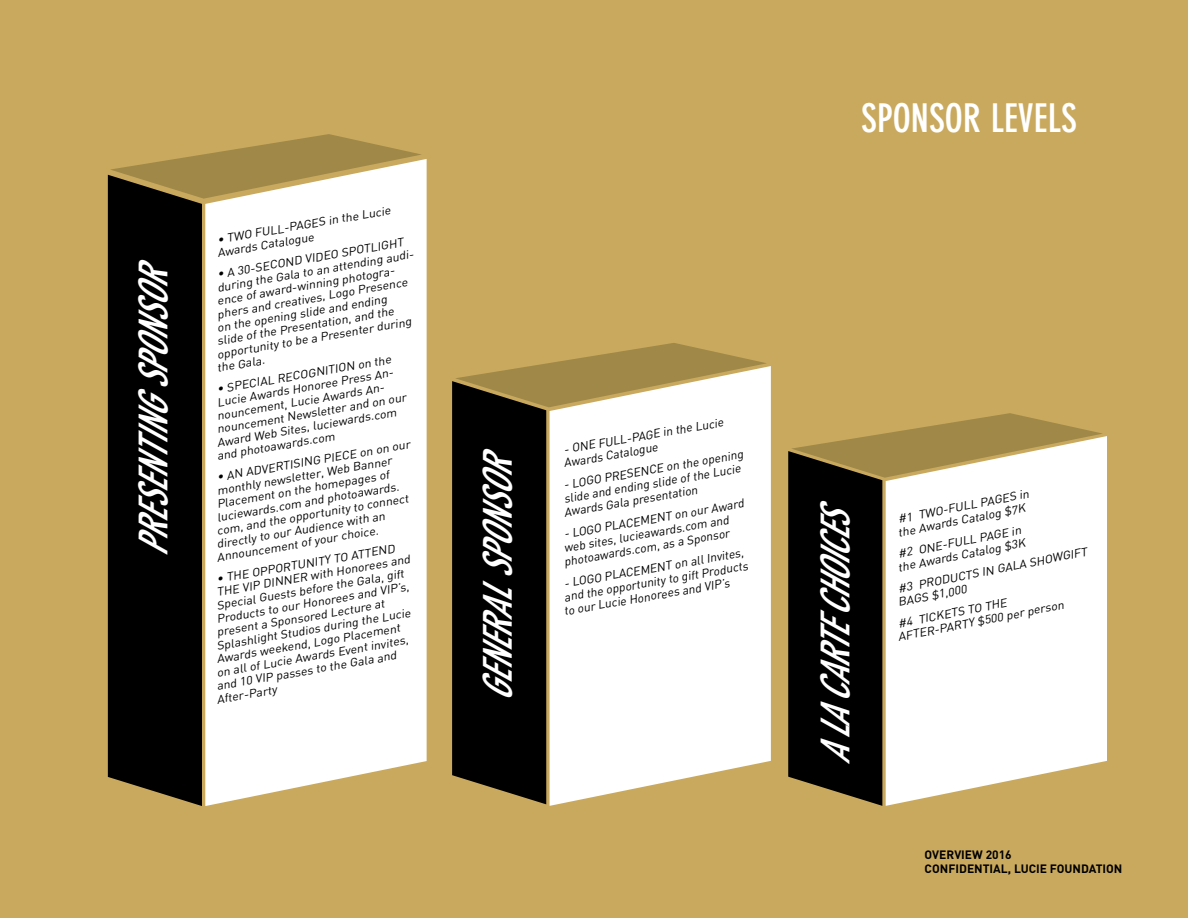
<style>
.page{position:relative;width:1188px;height:918px;background:#c9a95d}
.page>*{position:absolute;margin:0;border:0;box-sizing:border-box;transform-origin:0 0}
.t1{font:italic 700 condensed 39px "DIN Neuzeit Grotesk";color:#fff}
.t2{font:700 condensed 39px "DIN Neuzeit Grotesk";color:#fff}
.t3{font:italic 12px/13.5px "DIN";color:#000}
.t4{font:700 12px/14.4px "DIN";color:#000}
.t5{font:italic 11.7px "DIN";color:#000;scale:1.05 1}
.t6{font:italic 11.7px/13.4px "DIN";color:#000;scale:1.04 1}
</style>
<div class="page">
<div style="left:108px;top:175px;width:94px;height:631px;background:#000"></div>
<div style="left:205px;top:159px;width:222px;height:647px;background:#fff"></div>
<svg style="left:550px;top:366px;width:221px;height:440px;fill:#fff"></svg>
<svg style="left:110px;top:134px;width:312px;height:65px"></svg>
<svg style="left:452px;top:343px;width:315px;height:461px"></svg>
<svg style="left:788px;top:413px;width:315px;height:393px"></svg>
<svg style="left:218px;top:584px;width:21px;height:12px"></svg>
<h1 class="t1" style="left:131px;top:557px;width:295px;rotate:-90deg">Presenting Sponsor</h1>
<p class="t5" style="left:327px;top:213px;width:62px;rotate:-10deg">in the Lucie</p>
<p class="t5" style="left:253px;top:226px;width:48px;rotate:-10deg">Full -Pages</p>
<p class="t5" style="left:216px;top:232px;width:25px;rotate:-10deg">• Two</p>
<p class="t5" style="left:216px;top:246px;width:95px;rotate:-10deg">Awards Catalogue</p>
<p class="t5" style="left:216px;top:267px;width:44px;rotate:-10deg">• A 30-second</p>
<p class="t5" style="left:304px;top:252px;width:14px;rotate:-10deg">Video</p>
<p class="t5" style="left:340px;top:246px;width:15px;rotate:-10deg">Spotlight</p>
<p class="t5" style="left:216px;top:281px;width:191px;rotate:-10deg">during the Gala to an attending audi-</p>
<p class="t5" style="left:216px;top:294px;width:173px;rotate:-10deg">ence of award-winning photogra-</p>
<p class="t5" style="left:216px;top:308px;width:185px;rotate:-10deg">phers and creatives, Logo Presence</p>
<p class="t5" style="left:216px;top:321px;width:166px;rotate:-10deg">on the opening slide and ending</p>
<p class="t5" style="left:216px;top:334px;width:172px;rotate:-10deg">slide of the Presentation, and the</p>
<p class="t5" style="left:216px;top:348px;width:189px;rotate:-10deg">opportunity to be a Presenter during</p>
<p class="t5" style="left:216px;top:361px;width:48px;rotate:-10deg">the Gala.</p>
<p class="t5" style="left:216px;top:382px;width:24px;rotate:-10deg">• Special</p>
<p class="t5" style="left:276px;top:372px;width:16px;rotate:-10deg">Recognition</p>
<p class="t5" style="left:356px;top:358px;width:34px;rotate:-10deg">on the</p>
<p class="t5" style="left:216px;top:396px;width:172px;rotate:-10deg">Lucie Awards Honoree Press An-</p>
<p class="t5" style="left:216px;top:409px;width:163px;rotate:-10deg">nouncement, Lucie Awards An-</p>
<p class="t5" style="left:216px;top:422px;width:184px;rotate:-10deg">nouncement Newsletter and on our</p>
<p class="t5" style="left:216px;top:436px;width:175px;rotate:-10deg">Award Web Sites, luciewards.com</p>
<p class="t5" style="left:216px;top:449px;width:115px;rotate:-10deg">and photoawards.com</p>
<p class="t5" style="left:216px;top:470px;width:43px;rotate:-10deg">• An Advertising</p>
<p class="t5" style="left:322px;top:452px;width:8px;rotate:-10deg">piece</p>
<p class="t5" style="left:358px;top:446px;width:51px;rotate:-10deg">on on our</p>
<p class="t5" style="left:216px;top:484px;width:171px;rotate:-10deg">monthly newsletter, Web Banner</p>
<p class="t5" style="left:216px;top:497px;width:168px;rotate:-10deg">Placement on the homepages of</p>
<p class="t5" style="left:216px;top:511px;width:177px;rotate:-10deg">luciewards.com and photoawards.</p>
<p class="t5" style="left:216px;top:524px;width:187px;rotate:-10deg">com, and the opportunity to connect</p>
<p class="t5" style="left:216px;top:537px;width:164px;rotate:-10deg">directly to our Audience with an</p>
<p class="t5" style="left:216px;top:551px;width:157px;rotate:-10deg">Announcement of your choice.</p>
<p class="t5" style="left:216px;top:572px;width:41px;rotate:-10deg">• The opport</p>
<p class="t5" style="left:296px;top:558px;width:16px;rotate:-10deg">unity</p>
<p class="t5" style="left:332px;top:552px;width:25px;rotate:-10deg">to attend</p>
<p class="t5" style="left:309px;top:569px;width:98px;rotate:-10deg">with Honorees and</p>
<p class="t5" style="left:216px;top:599px;width:182px;rotate:-10deg">Special Guests before the Gala, gift</p>
<p class="t5" style="left:241px;top:581px;width:28px;rotate:-10deg">VIP dinner</p>
<p class="t5" style="left:216px;top:612px;width:187px;rotate:-10deg">Products to our Honorees and VIP’s,</p>
<p class="t5" style="left:216px;top:625px;width:164px;rotate:-10deg">present a Sponsored Lecture at</p>
<p class="t5" style="left:216px;top:639px;width:189px;rotate:-10deg">Splashlight Studios during the Lucie</p>
<p class="t5" style="left:216px;top:652px;width:179px;rotate:-10deg">Awards weekend, Logo Placement</p>
<p class="t5" style="left:216px;top:666px;width:187px;rotate:-10deg">on all of Lucie Awards Event invites,</p>
<p class="t5" style="left:215px;top:679px;width:175px;rotate:-10deg">and 10 VIP passes to the Gala and</p>
<p class="t5" style="left:215px;top:692px;width:60px;rotate:-10deg">After-Party</p>
<h1 class="t1" style="left:475px;top:702px;width:252px;rotate:-90deg">GENERALSponsor</h1>
<p class="t3" style="left:662px;top:425px;width:63px;rotate:-10deg">in the Lucie</p>
<p class="t3" style="left:563px;top:443px;width:83px;rotate:-10deg">- One Full -Page</p>
<p class="t3" style="left:563px;top:456px;width:97px;rotate:-10deg">Awards Catalogue</p>
<p class="t3" style="left:563px;top:478px;width:22px;rotate:-10deg">- Logo</p>
<p class="t3" style="left:603px;top:471px;width:8px;rotate:-10deg">presence</p>
<p class="t3" style="left:558px;top:479px;width:188px;text-indent:109px;rotate:-10deg">on the opening slide and ending slide of the Lucie<br>Awards Gala presentation</p>
<p class="t3" style="left:563px;top:527px;width:22px;rotate:-10deg">- Logo</p>
<p class="t3" style="left:558px;top:529px;width:189px;text-indent:117px;rotate:-10deg">on our Award web sites, lucieawards.com and photoawards.com, as a Sponsor</p>
<p class="t3" style="left:563px;top:577px;width:22px;rotate:-10deg">- Logo</p>
<p class="t3" style="left:603px;top:520px;width:12px;rotate:-10deg">placement</p>
<p class="t3" style="left:558px;top:578px;width:190px;text-indent:117px;rotate:-10deg">on all Invites, and the opportunity to gift Products to our Lucie Honorees and VIP’s</p>
<p class="t3" style="left:603px;top:570px;width:12px;rotate:-10deg">placement</p>
<h1 class="t2" style="left:861px;top:96px;width:145px">SPONSOR LEVELS</h1>
<h1 class="t1" style="left:813px;top:765px;width:279px;rotate:-90deg">ALACARTECHOICES</h1>
<p class="t6" style="left:894px;top:513px;width:132px;text-indent:126px;rotate:-11deg">in the Awards Catalog $7K</p>
<p class="t6" style="left:897px;top:512px;width:95px;rotate:-11deg">#1 Two -Full Pages</p>
<p class="t6" style="left:894px;top:547px;width:126px;text-align:right;rotate:-11deg">in<br>the Awards Catalog $3K</p>
<p class="t6" style="left:897px;top:582px;width:35px;rotate:-11deg">#3 Prod</p>
<p class="t6" style="left:948px;top:572px;width:15px;rotate:-11deg">ucts</p>
<p class="t6" style="left:980px;top:565px;width:30px;rotate:-11deg">in Gala</p>
<p class="t6" style="left:897px;top:547px;width:94px;rotate:-11deg">#2 One -Full Page</p>
<p class="t6" style="left:1028px;top:556px;width:17px;rotate:-11deg">Showgift</p>
<p class="t6" style="left:897px;top:595px;width:8px;rotate:-11deg">bags</p>
<p class="t6" style="left:930px;top:589px;width:36px;rotate:-11deg">$1,000</p>
<p class="t6" style="left:897px;top:617px;width:34px;rotate:-11deg">#4 Tickets</p>
<p class="t6" style="left:966px;top:603px;width:25px;rotate:-11deg">to the</p>
<p class="t6" style="left:976px;top:615px;width:87px;rotate:-11deg">$500 per person</p>
<p class="t6" style="left:933px;top:623px;width:20px;rotate:-11deg">-Party</p>
<p class="t6" style="left:897px;top:630px;width:15px;rotate:-11deg">After</p>
<p class="t4" style="left:925px;top:847px;width:199px">OVERVIEW 2016<br>CONFIDENTIAL, LUCIE FOUNDATION</p>
</div>
